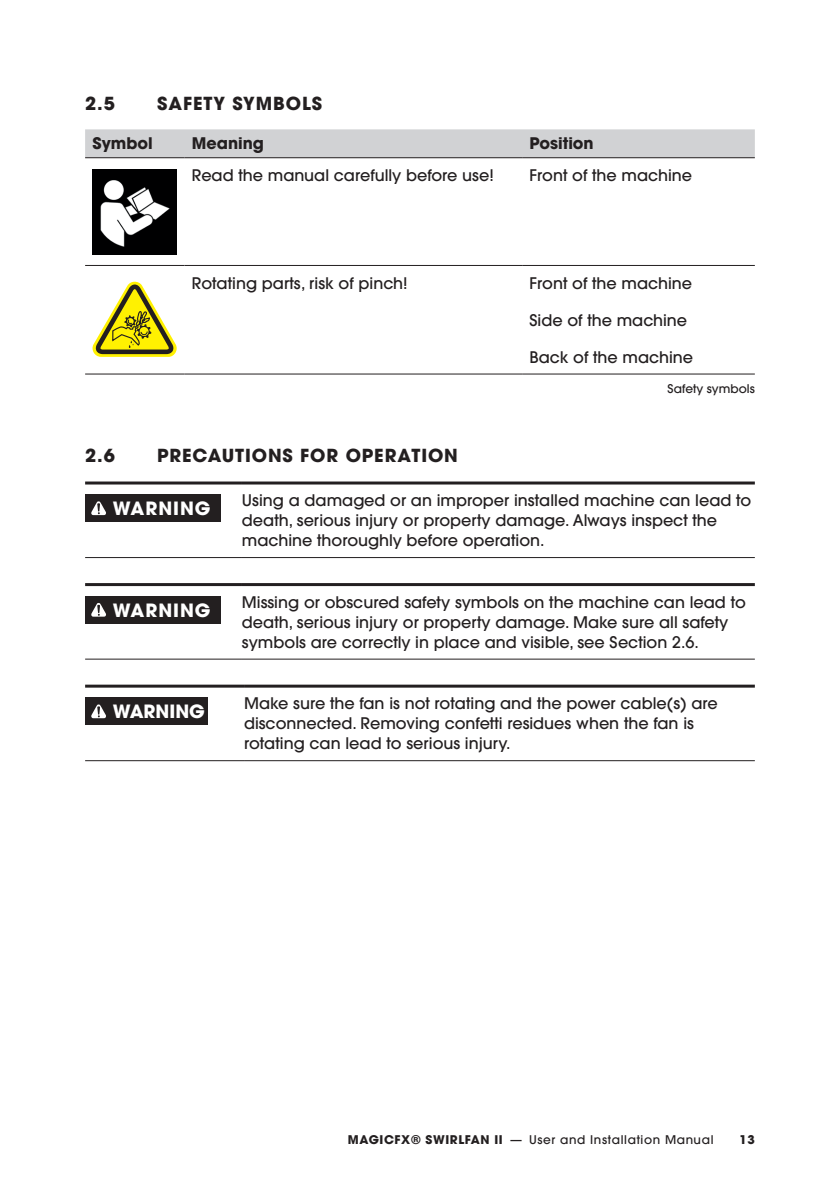
<style>
.page{position:relative;width:840px;height:1191px;background:#fff}
.page>*{position:absolute;margin:0;border:0;box-sizing:border-box;transform-origin:0 0}
.t1{font:700 18.4px "ITC Avant Garde Pro";letter-spacing:.05em;color:#fff}
.t2{font:700 18.4px "ITC Avant Garde Pro";color:#fff}
.t3{font:700 18px "ITC Avant Garde Pro";letter-spacing:.05em;color:#231f20}
.t4{font:500 16px/20px "ITC Avant Garde Pro";color:#231f20}
.t5{font:700 16px "ITC Avant Garde Pro";color:#231f20}
.t6{font:500 12px "ITC Avant Garde Pro";letter-spacing:.05em;color:#231f20}
.t7{font:500 12px "ITC Avant Garde Pro";color:#231f20}
.t8{font:700 12px "ITC Avant Garde Pro";color:#231f20}
.s1{font-weight:700}
</style>
<div class="page">
<div style="left:85px;top:129px;width:669px;height:28px;background:#d1d2d4"></div>
<hr style="left:85px;top:157px;width:99px;height:1px;background:#231f20">
<hr style="left:184px;top:157px;width:338px;height:1px;background:#231f20">
<hr style="left:522px;top:157px;width:232px;height:1px;background:#231f20">
<hr style="left:85px;top:265px;width:99px;height:1px;background:#231f20">
<hr style="left:184px;top:265px;width:338px;height:1px;background:#231f20">
<hr style="left:522px;top:265px;width:232px;height:1px;background:#231f20">
<hr style="left:85px;top:373px;width:99px;height:1px;background:#231f20">
<hr style="left:184px;top:373px;width:338px;height:1px;background:#231f20">
<hr style="left:522px;top:373px;width:232px;height:1px;background:#231f20">
<img style="left:92px;top:169px;width:85px;height:85px">
<svg style="left:92px;top:282px;width:85px;height:75px"></svg>
<hr style="left:85px;top:557px;width:157px;height:1px;background:#231f20">
<hr style="left:242px;top:557px;width:512px;height:1px;background:#231f20">
<hr style="left:85px;top:481px;width:157px;height:3px;background:#231f20">
<hr style="left:242px;top:481px;width:512px;height:3px;background:#231f20">
<div style="left:85px;top:494px;width:136px;height:28px;background:#231f20"></div>
<svg style="left:91px;top:501px;width:15px;height:15px"></svg>
<hr style="left:85px;top:658px;width:157px;height:1px;background:#231f20">
<hr style="left:242px;top:658px;width:512px;height:1px;background:#231f20">
<hr style="left:85px;top:583px;width:157px;height:3px;background:#231f20">
<hr style="left:242px;top:583px;width:512px;height:3px;background:#231f20">
<div style="left:85px;top:596px;width:136px;height:27px;background:#231f20"></div>
<svg style="left:91px;top:603px;width:15px;height:14px"></svg>
<hr style="left:85px;top:760px;width:159px;height:1px;background:#231f20">
<hr style="left:244px;top:760px;width:510px;height:1px;background:#231f20">
<hr style="left:85px;top:684px;width:159px;height:3px;background:#231f20">
<hr style="left:244px;top:684px;width:510px;height:3px;background:#231f20">
<div style="left:85px;top:697px;width:122px;height:28px;background:#231f20"></div>
<svg style="left:91px;top:704px;width:15px;height:15px"></svg>
<p class="t3" style="left:85px;top:91px;width:31px">2.5</p>
<p class="t3" style="left:157px;top:91px;width:166px">SAFETY SYMBOLS</p>
<p class="t5" style="left:92px;top:133px;width:62px">Symbol</p>
<p class="t5" style="left:192px;top:133px;width:74px">Meaning</p>
<p class="t5" style="left:529px;top:133px;width:66px">Position</p>
<p class="t4" style="left:192px;top:165px;width:303px">Read the manual carefully before use!</p>
<p class="t4" style="left:529px;top:165px;width:164px">Front of the machine</p>
<p class="t4" style="left:192px;top:273px;width:217px">Rotating parts, risk of pinch!</p>
<p class="t4" style="left:529px;top:273px;width:164px">Front of the machine</p>
<p class="t4" style="left:529px;top:310px;width:159px">Side of the machine</p>
<p class="t4" style="left:529px;top:347px;width:165px">Back of the machine</p>
<p class="t7" style="left:667px;top:380px;width:89px">Safety symbols</p>
<p class="t3" style="left:85px;top:443px;width:31px">2.6</p>
<p class="t3" style="left:157px;top:443px;width:302px">PRECAUTIONS FOR OPERATION</p>
<p class="t1" style="left:113px;top:496px;width:99px">WARNING</p>
<p class="t4" style="left:242px;top:490px;width:510px">Using a damaged or an improper installed machine can lead to death, serious injury or property damage. Always inspect the machine thoroughly before operation.</p>
<p class="t1" style="left:113px;top:597px;width:99px">WARNING</p>
<p class="t4" style="left:242px;top:592px;width:505px">Missing or obscured safety symbols on the machine can lead to death, serious injury or property damage. Make sure all safety symbols are correctly in place and visible, see Section 2.6.</p>
<p class="t2" style="left:113px;top:699px;width:94px">WARNING</p>
<p class="t4" style="left:244px;top:693px;width:475px">Make sure the fan is not rotating and the power cable(s) are disconnected. Removing confetti residues when the fan is rotating can lead to serious injury.</p>
<p class="t6" style="left:348px;top:1132px;width:367px"><span class="s1">MAGICFX® SWIRLFAN II</span> — User and Installation Manual</p>
<p class="t8" style="left:739px;top:1132px;width:17px">13</p>
</div>
